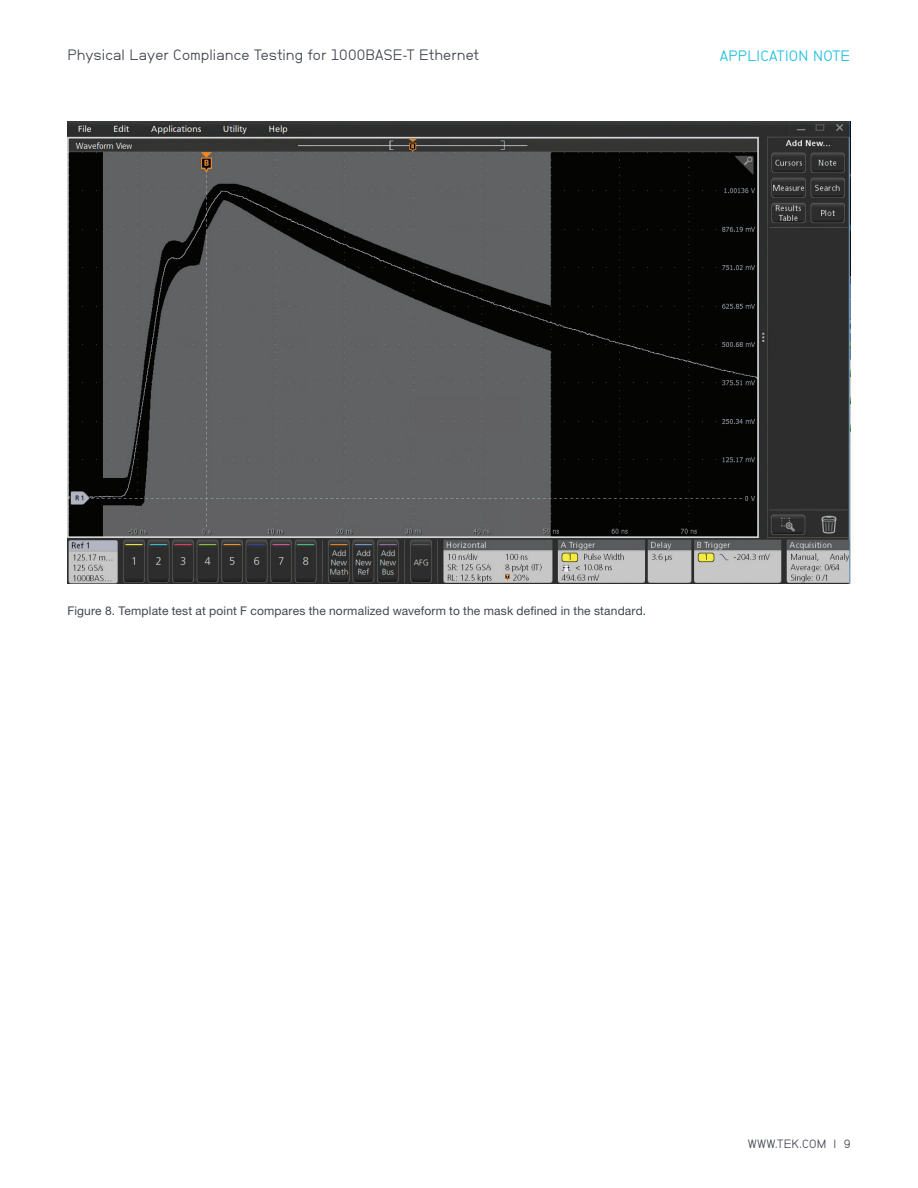
<style>
.page{position:relative;width:918px;height:1188px;background:#fff}
.page>*{position:absolute;margin:0;border:0;box-sizing:border-box;transform-origin:0 0}
.t1{font:15px "NB Grotesk";letter-spacing:.005em;color:#41464e}
.t2{font:15px "NB Grotesk";letter-spacing:.02em;color:#1cbfdf}
.t3{font:12px "Helvetica Neue LT Std";letter-spacing:.01em;color:#41464e}
.t4{font:12px "NB Grotesk";letter-spacing:.025em;color:#41464e}
</style>
<div class="page">
<img style="left:67px;top:122px;width:783px;height:462px">
<p class="t1" style="left:68px;top:47px;width:413px">Physical Layer Compliance Testing for 1000BASE-T Ethernet</p>
<p class="t2" style="left:720px;top:47px;width:132px">APPLICATION NOTE</p>
<p class="t3" style="left:68px;top:603px;width:580px">Figure 8. Template test at point F compares the normalized waveform to the mask defined in the standard.</p>
<p class="t4" style="left:748px;top:1137px;width:104px">WWW.TEK.COM | 9</p>
</div>
